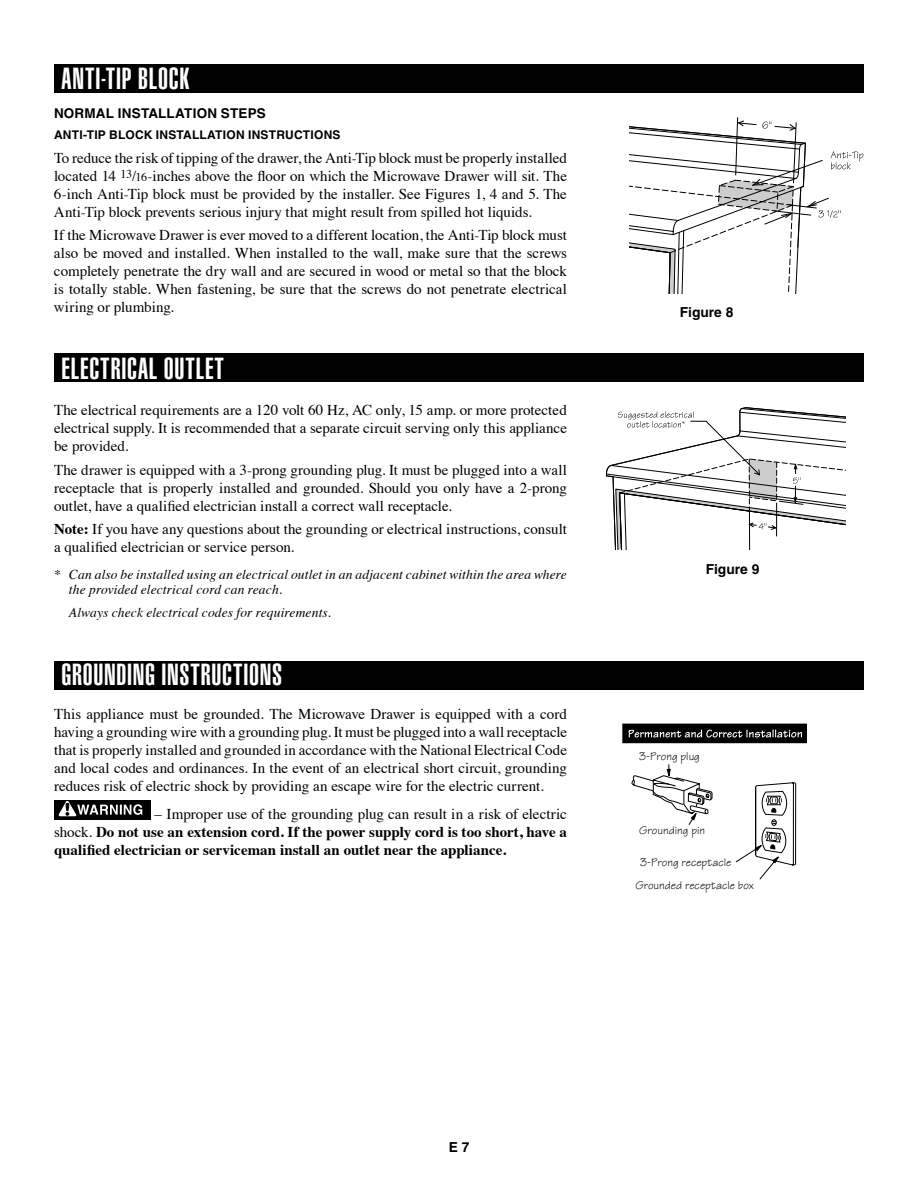
<style>
.page{position:relative;width:918px;height:1188px;background:#fff}
.page>*{position:absolute;margin:0;border:0;box-sizing:border-box;transform-origin:0 0}
.t1{font:900 extra-condensed 30px "Helvetica";letter-spacing:.025em;color:#fff}
.t2{font:15px/18px "Times";color:#000;text-align:justify}
.t3{font:700 15px/18px "Times";color:#000;text-align:justify}
.t4{font:700 13.8px "Helvetica";color:#000}
.t5{font:italic 13.5px/15px "Times";letter-spacing:.01em;color:#000}
.t6{font:700 13.5px "Helvetica";letter-spacing:.01em;color:#000}
.t7{font:700 12px "Helvetica";letter-spacing:.02em;color:#000}
.t8{font:11.7px/23.2px "Tekton";color:#010101}
.s1{font-size:12px}
.s2{font-weight:700}
.s3{font-weight:400}
</style>
<div class="page">
<div style="left:54px;top:65px;width:810px;height:28px;background:#000"></div>
<svg style="left:630px;top:117px;width:233px;height:177px"></svg>
<div style="left:54px;top:353px;width:810px;height:29px;background:#000"></div>
<svg style="left:606px;top:407px;width:240px;height:142px"></svg>
<div style="left:54px;top:661px;width:810px;height:28px;background:#000"></div>
<div style="left:54px;top:800px;width:96px;height:19px;background:#000"></div>
<svg style="left:58px;top:801px;width:84px;height:15px"></svg>
<div style="left:623px;top:724px;width:183px;height:19px;background:#010101"></div>
<svg style="left:632px;top:764px;width:164px;height:116px"></svg>
<svg style="left:628px;top:730px;width:174px;height:8px"></svg>
<h1 class="t1" style="left:62px;top:61px;width:129px">ANTI-TIP BLOCK</h1>
<p class="t6" style="left:54px;top:105px;width:213px">NORMAL INSTALLATION STEPS</p>
<p class="t7" style="left:54px;top:128px;width:288px">ANTI-TIP BLOCK INSTALLATION INSTRUCTIONS</p>
<p class="t2" style="left:54px;top:147px;width:515px">To reduce the risk of tipping of the drawer, the Anti-Tip block must be properly installed located 14 <sup>13</sup>/<span class="s1">16</span>-inches above the floor on which the Microwave Drawer will sit. The 6-inch Anti-Tip block must be provided by the installer. See Figures 1, 4 and 5. The Anti-Tip block prevents serious injury that might result from spilled hot liquids.</p>
<p class="t2" style="left:54px;top:225px;width:515px">If the Microwave Drawer is ever moved to a different location, the Anti-Tip block must also be moved and installed. When installed to the wall, make sure that the screws completely penetrate the dry wall and are secured in wood or metal so that the block is totally stable. When fastening, be sure that the screws do not penetrate electrical wiring or plumbing.</p>
<h1 class="t1" style="left:62px;top:351px;width:164px">ELECTRICAL OUTLET</h1>
<p class="t2" style="left:54px;top:400px;width:515px">The electrical requirements are a 120 volt 60 Hz, AC only, 15 amp. or more protected electrical supply. It is recommended that a separate circuit serving only this appliance be provided.</p>
<p class="t2" style="left:54px;top:459px;width:515px">The drawer is equipped with a 3-prong grounding plug. It must be plugged into a wall receptacle that is properly installed and grounded. Should you only have a 2-prong outlet, have a qualified electrician install a correct wall receptacle.</p>
<p class="t2" style="left:54px;top:519px;width:514px"><span class="s2">Note:</span> If you have any questions about the grounding or electrical instructions, consult a qualified electrician or service person.</p>
<p class="t5" style="left:69px;top:566px;width:499px;text-indent:-15px">* Can also be installed using an electrical outlet in an adjacent cabinet within the area where the provided electrical cord can reach.</p>
<p class="t5" style="left:69px;top:604px;width:263px">Always check electrical codes for requirements.</p>
<h1 class="t1" style="left:62px;top:657px;width:222px">GROUNDING INSTRUCTIONS</h1>
<p class="t2" style="left:54px;top:704px;width:515px">This appliance must be grounded. The Microwave Drawer is equipped with a cord having a grounding wire with a grounding plug. It must be plugged into a wall receptacle that is properly installed and grounded in accordance with the National Electrical Code and local codes and ordinances. In the event of an electrical short circuit, grounding reduces risk of electric shock by providing an escape wire for the electric current.</p>
<p class="t3" style="left:54px;top:804px;width:515px;text-indent:101px"><span class="s3">– Improper use of the grounding plug can result in a risk of electric shock.</span> Do not use an extension cord. If the power supply cord is too short, have a qualified electrician or serviceman install an outlet near the appliance.</p>
<p class="t4" style="left:680px;top:304px;width:55px">Figure 8</p>
<p class="t4" style="left:706px;top:561px;width:55px">Figure 9</p>
<p class="t8" style="left:639px;top:745px;width:62px">3-Prong plug</p>
<p class="t8" style="left:639px;top:819px;width:67px">Grounding pin</p>
<p class="t8" style="left:635px;top:851px;width:120px;text-indent:5px">3-Prong receptacle<br>Grounded receptacle box</p>
<p class="t4" style="left:449px;top:1139px;width:22px">E 7</p>
</div>
